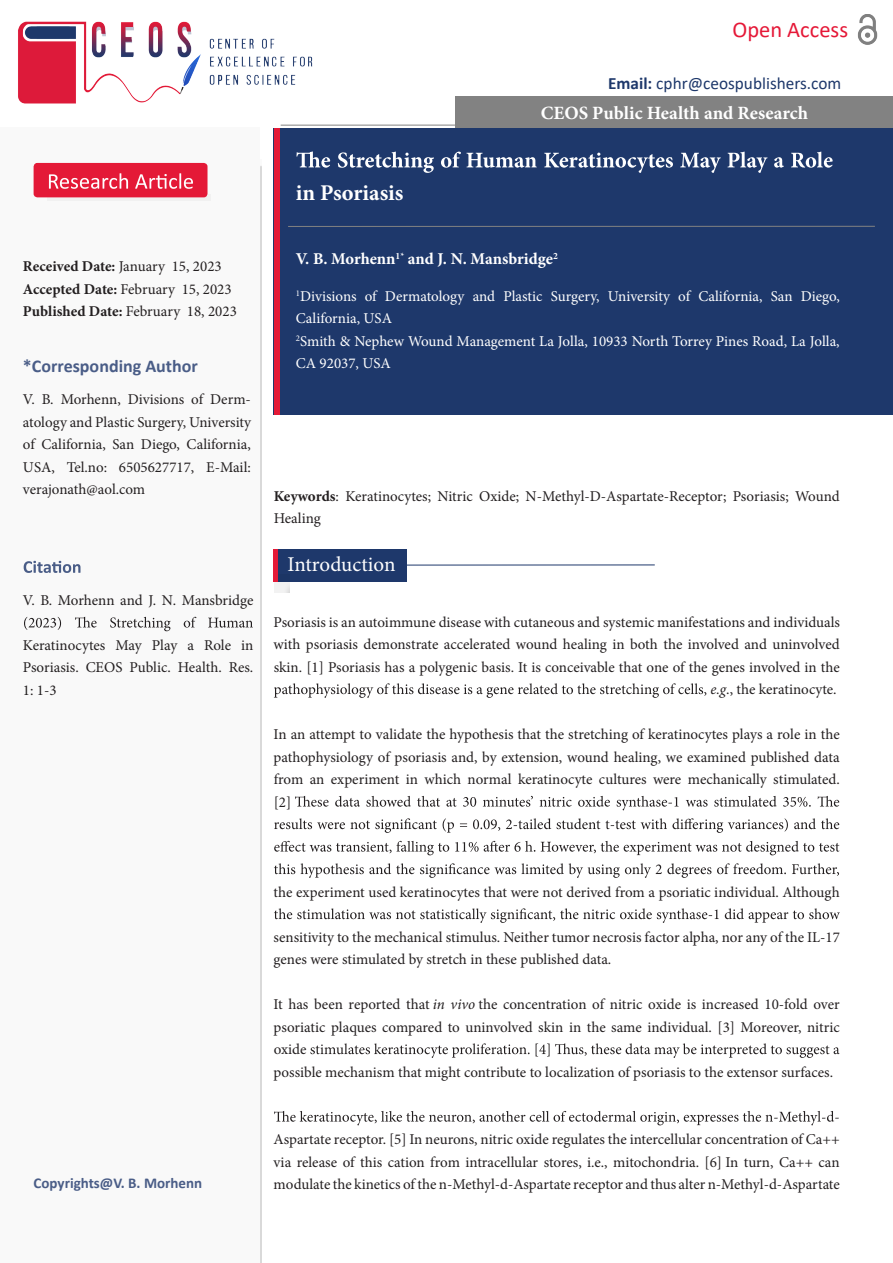
<style>
.page{position:relative;width:893px;height:1263px;background:#fff}
.page>*{position:absolute;margin:0;border:0;box-sizing:border-box;transform-origin:0 0}
.t1{font:700 22.5px "Minion Pro";color:#fff}
.t2{font:22.5px "Calibri";color:#e51837}
.t3{font:21px "Minion Pro";color:#fff}
.t4{font:700 18.75px "Minion Pro";color:#fff}
.t5{font:700 18px "Calibri";color:#4a5d87}
.t6{font:17.25px "Calibri";color:#1e386b}
.t7{font:700 16.5px "Minion Pro";color:#fff}
.t8{font:15px/22.5px "Minion Pro";color:#231f20}
.t9{font:15px/22.5px "Minion Pro";color:#fff}
.t10{font:700 15px "Calibri";color:#4a5d87}
.s1{font-weight:700}
.s2{font-style:italic}
</style>
<div class="page">
<img style="left:857px;top:15px;width:21px;height:30px">
<div style="left:0;top:128px;width:259px;height:1135px;background:#f9f9f9"></div>
<svg style="left:35px;top:165px;width:173px;height:33px"></svg>
<div style="left:34px;top:163px;width:173px;height:34px;background:#e41937;border-radius:4px"></div>
<svg style="left:49px;top:173px;width:144px;height:16px"></svg>
<div style="left:456px;top:96px;width:437px;height:32px;background:#828282"></div>
<div style="left:274px;top:128px;width:619px;height:287px;background:#1e386b"></div>
<div style="left:274px;top:128px;width:6px;height:287px;background:#e41937"></div>
<hr style="left:281px;top:125px;width:586px;height:1px;background:#828282">
<svg style="left:296px;top:151px;width:537px;height:22px"></svg>
<svg style="left:24px;top:561px;width:57px;height:12px"></svg>
<svg style="left:24px;top:617px;width:229px;height:14px"></svg>
<img style="left:18px;top:21px;width:295px;height:83px">
<hr style="left:288px;top:226px;width:587px;height:1px;background:#828282">
<div style="left:274px;top:548px;width:132px;height:33px;background:#1e386b"></div>
<svg style="left:273px;top:548px;width:16px;height:45px"></svg>
<svg style="left:274px;top:548px;width:4px;height:33px"></svg>
<hr style="left:399px;top:565px;width:256px;height:1px;background:#1e386b">
<svg style="left:274px;top:683px;width:432px;height:15px"></svg>
<svg style="left:295px;top:796px;width:544px;height:14px"></svg>
<svg style="left:274px;top:818px;width:565px;height:15px"></svg>
<svg style="left:274px;top:841px;width:565px;height:14px"></svg>
<svg style="left:274px;top:863px;width:565px;height:15px"></svg>
<svg style="left:274px;top:908px;width:566px;height:15px"></svg>
<svg style="left:310px;top:1043px;width:529px;height:15px"></svg>
<svg style="left:274px;top:1111px;width:565px;height:14px"></svg>
<h1 class="t2" style="left:732px;top:14px;width:117px">Open Access</h1>
<p class="t6" style="left:608px;top:71px;width:235px"><span class="s1">Email:</span> cphr@ceospublishers.com</p>
<p class="t4" style="left:541px;top:100px;width:269px">CEOS Public Health and Research</p>
<p class="t8" style="left:23px;top:255px;width:215px"><span class="s1">Received Date:</span> January 15, 2023<br><span class="s1">Accepted Date:</span> February 15, 2023<br><span class="s1">Published Date:</span> February 18, 2023</p>
<p class="t5" style="left:23px;top:353px;width:176px">*Corresponding Author</p>
<p class="t8" style="left:23px;top:388px;width:230px;text-align:justify">V. B. Morhenn, Divisions of Derm&shy;atology and Plastic Surgery, University of California, San Diego, California, USA, Tel.no: 6505627717, E-Mail: verajonath@aol.com</p>
<p class="t8" style="left:23px;top:589px;width:232px">V. B. Morhenn and J. N. Mansbridge</p>
<p class="t8" style="left:23px;top:634px;width:232px;text-align:justify">Keratinocytes May Play a Role in Psoriasis. CEOS Public. Health. Res.<br>1: 1-3</p>
<h1 class="t1" style="left:296px;top:177px;width:109px">in Psoriasis</h1>
<p class="t7" style="left:296px;top:247px;width:263px">V. B. Morhenn<sup>1*</sup> and J. N. Mansbridge<sup>2</sup></p>
<p class="t9" style="left:296px;top:285px;width:545px"><sup>1</sup>Divisions of Dermatology and Plastic Surgery, University of California, San Diego, California, USA<br><sup>2</sup>Smith &amp; Nephew Wound Management La Jolla, 10933 North Torrey Pines Road, La Jolla, CA 92037, USA</p>
<p class="t8" style="left:274px;top:484px;width:568px"><span class="s1">Keywords</span>: Keratinocytes; Nitric Oxide; N-Methyl-D-Aspartate-Receptor; Psoriasis; Wound<br>Healing</p>
<h2 class="t3" style="left:287px;top:551px;width:109px">Introduction</h2>
<p class="t8" style="left:274px;top:610px;width:568px;text-align:right">Psoriasis is an autoimmune disease with cutaneous and systemic manifestations and individuals with psoriasis demonstrate accelerated wound healing in both the involved and uninvolved skin. [1] Psoriasis has a polygenic basis. It is conceivable that one of the genes involved in the <span class="s2">e.g</span>., the keratinocyte.</p>
<p class="t8" style="left:274px;top:723px;width:568px;text-align:justify">In an attempt to validate the hypothesis that the stretching of keratinocytes plays a role in the pathophysiology of psoriasis and, by extension, wound healing, we examined published data from an experiment in which normal keratinocyte cultures were mechanically stimulated. [2]</p>
<p class="t10" style="left:34px;top:1172px;width:170px">Copyrights@V. B. Morhenn</p>
<p class="t8" style="left:274px;top:880px;width:568px">the experiment used keratinocytes that were not derived from a psoriatic individual. Although</p>
<p class="t8" style="left:274px;top:925px;width:568px">sensitivity to the mechanical stimulus. Neither tumor necrosis factor alpha, nor any of the IL-17 genes were stimulated by stretch in these published data.</p>
<p class="t8" style="left:274px;top:993px;width:568px">It has been reported that <span class="s2">in vivo</span> the concentration of nitric oxide is increased 10-fold over psoriatic plaques compared to uninvolved skin in the same individual. [3] Moreover, nitric oxide<br>possible mechanism that might contribute to localization of psoriasis to the extensor surfaces.</p>
<p class="t8" style="left:274px;top:1128px;width:568px;text-align:justify">Aspartate receptor. [5] In neurons, nitric oxide regulates the intercellular concentration of Ca++ via release of this cation from intracellular stores, i.e., mitochondria. [6] In turn, Ca++ can modulate the kinetics of the n-Methyl-d-Aspartate receptor and thus alter n-Methyl-d-Aspartate</p>
</div>
